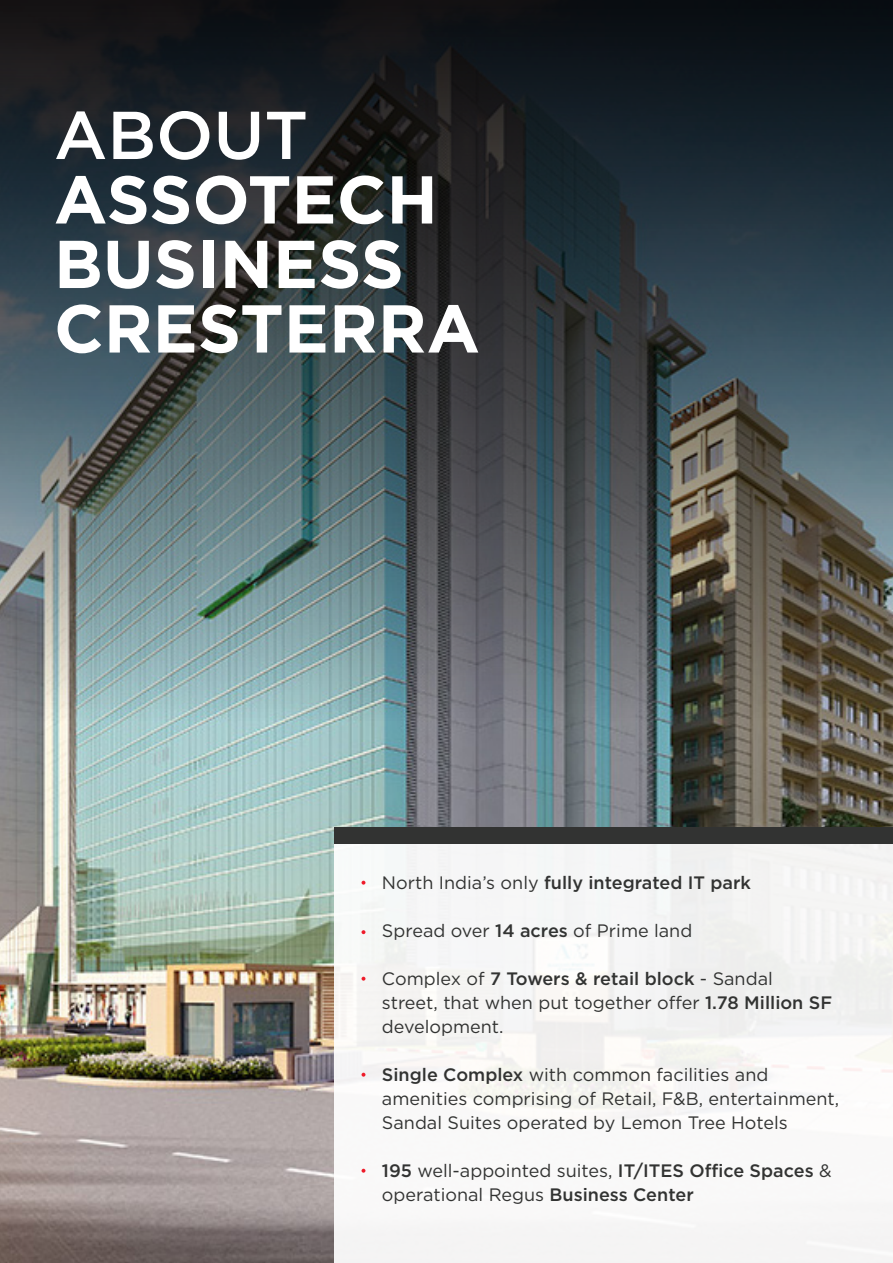
<style>
.page{position:relative;width:893px;height:1263px;background:#fff}
.page>*{position:absolute;margin:0;border:0;box-sizing:border-box;transform-origin:0 0}
.t1{font:700 67.5px/64.5px "Gotham";color:#fff}
.t2{font:500 67.5px "Gotham";color:#fff}
.t3{font:18px/24px "Gotham";color:#323332}
.t4{font:500 18px "Gotham";color:#323332}
.s1{font-weight:400}
.s2{font-weight:500}
</style>
<div class="page">
<img style="left:0;top:720px;width:893px;height:543px">
<img style="left:0;top:0;width:893px;height:720px">
<div style="left:334px;top:831px;width:559px;height:432px;background:#f6f6f6"></div>
<div style="left:334px;top:827px;width:558px;height:17px;background:#323332"></div>
<svg style="left:361px;top:881px;width:4px;height:4px"></svg>
<svg style="left:361px;top:930px;width:4px;height:4px"></svg>
<svg style="left:361px;top:977px;width:4px;height:4px"></svg>
<svg style="left:361px;top:1073px;width:4px;height:4px"></svg>
<svg style="left:361px;top:1169px;width:4px;height:4px"></svg>
<p class="t2" style="left:54px;top:91px;width:256px">ABOUT</p>
<p class="t1" style="left:54px;top:167px;width:427px">ASSOTECH<br>BUSINESS<br>CRESTERRA</p>
<p class="t4" style="left:382px;top:871px;width:371px"><span class="s1">North India’s only</span> fully integrated IT park</p>
<p class="t3" style="left:382px;top:918px;width:312px">Spread over <span class="s2">14 acres</span> of Prime land</p>
<p class="t3" style="left:382px;top:966px;width:452px">Complex of <span class="s2">7 Towers &amp; retail block</span> - Sandal street, that when put together offer <span class="s2">1.78 Million SF </span>development.</p>
<p class="t3" style="left:382px;top:1062px;width:459px"><span class="s2">Single Complex</span> with common facilities and amenities comprising of Retail, F&amp;B, entertainment,<br>Sandal Suites operated by Lemon Tree Hotels</p>
<p class="t3" style="left:382px;top:1158px;width:451px"><span class="s2">195</span> well-appointed suites, <span class="s2">IT/ITES Office Spaces</span> &amp; operational Regus <span class="s2">Business Center</span></p>
</div>
